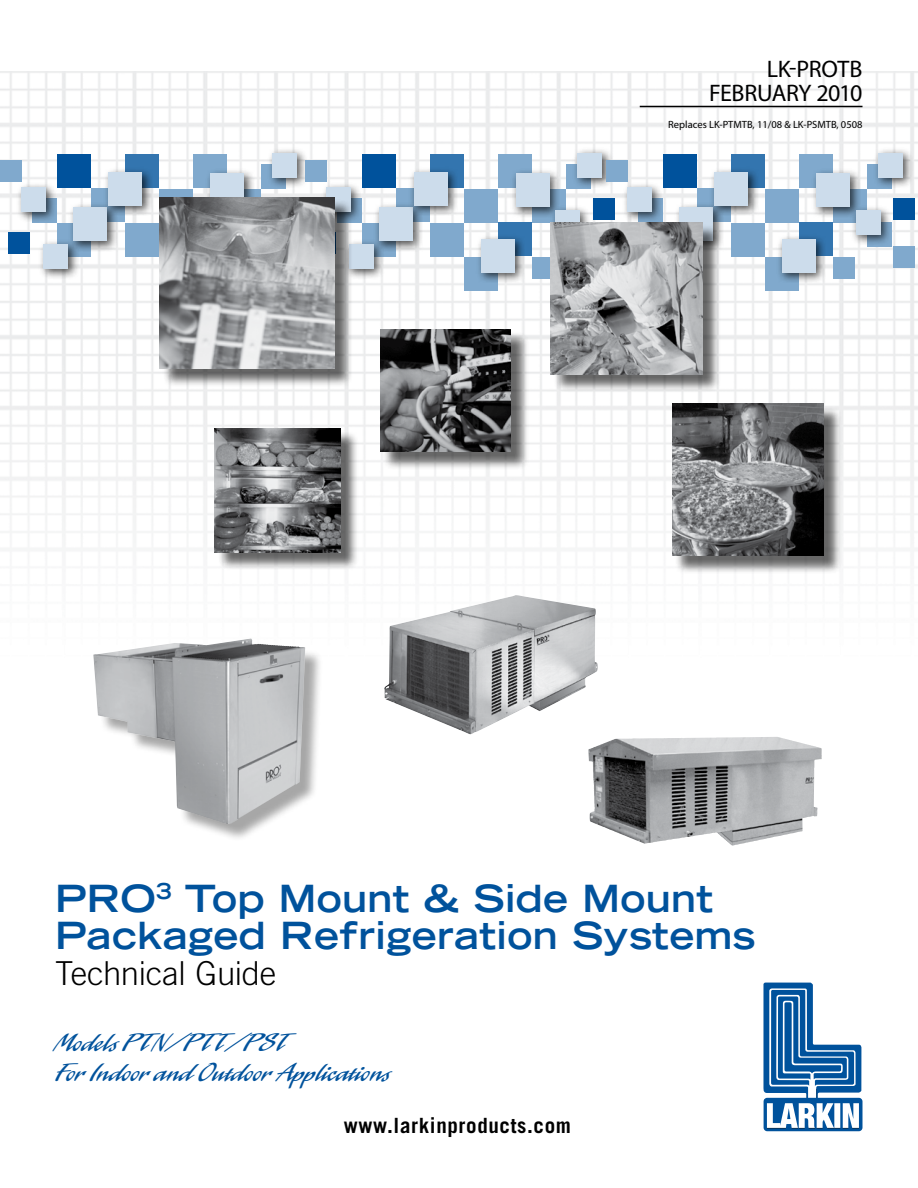
<style>
.page{position:relative;width:918px;height:1188px;background:#fff}
.page>*{position:absolute;margin:0;border:0;box-sizing:border-box;transform-origin:0 0}
.t1{font:700 expanded 37.5px/37.5px "Trade Gothic LH";letter-spacing:.01em;color:#00529c}
.t2{font:300 33px "Trade Gothic";letter-spacing:-.015em;color:#000}
.t3{font:27px/30px "Laser Plain";color:#00529c}
.t4{font:24px/24px "Myriad Pro";letter-spacing:-.02em;color:#000;text-align:right}
.t5{font:700 21px "Trade Gothic";letter-spacing:.03em;color:#000}
.t6{font:10.5px "Myriad Pro";color:#000}
</style>
<div class="page">
<img style="left:0;top:72px;width:918px;height:699px">
<div style="left:125px;top:154px;width:34px;height:34px;background:#3375af"></div>
<div style="left:57px;top:154px;width:34px;height:34px;background:#00529c"></div>
<div style="left:91px;top:188px;width:34px;height:34px;background:#80a9cd"></div>
<div style="left:57px;top:223px;width:34px;height:34px;background:#80a9cd"></div>
<div style="left:68px;top:202px;width:51px;height:50px;background:#000;opacity:.69"></div>
<div style="left:73px;top:207px;width:34px;height:34px;background:#ccdceb"></div>
<div style="left:0;top:160px;width:22px;height:22px;background:#80a9cd"></div>
<div style="left:38px;top:239px;width:42px;height:42px;background:#000;opacity:.69"></div>
<div style="left:43px;top:244px;width:25px;height:25px;background:#ccdceb"></div>
<div style="left:16px;top:182px;width:41px;height:41px;background:#000;opacity:.69"></div>
<div style="left:21px;top:187px;width:25px;height:25px;background:#ccdceb"></div>
<div style="left:9px;top:232px;width:21px;height:22px;background:#00529c"></div>
<div style="left:125px;top:223px;width:34px;height:34px;background:#80a9cd"></div>
<div style="left:103px;top:167px;width:51px;height:50px;background:#000;opacity:.69"></div>
<div style="left:108px;top:172px;width:34px;height:34px;background:#ccdceb"></div>
<svg style="left:159px;top:257px;width:1px;height:34px"></svg>
<div style="left:193px;top:154px;width:34px;height:34px;background:#80a9cd"></div>
<div style="left:227px;top:189px;width:34px;height:34px;background:#80a9cd"></div>
<div style="left:205px;top:168px;width:51px;height:50px;background:#000;opacity:.69"></div>
<div style="left:210px;top:173px;width:34px;height:34px;background:#ccdceb"></div>
<div style="left:261px;top:164px;width:25px;height:25px;background:#80a9cd"></div>
<div style="left:267px;top:148px;width:42px;height:41px;background:#000;opacity:.69"></div>
<div style="left:272px;top:153px;width:25px;height:25px;background:#ccdceb"></div>
<div style="left:159px;top:189px;width:34px;height:34px;background:#80a9cd"></div>
<div style="left:430px;top:154px;width:34px;height:34px;background:#3375af"></div>
<div style="left:362px;top:154px;width:34px;height:34px;background:#00529c"></div>
<div style="left:396px;top:188px;width:34px;height:34px;background:#80a9cd"></div>
<div style="left:362px;top:223px;width:34px;height:34px;background:#80a9cd"></div>
<div style="left:374px;top:202px;width:50px;height:50px;background:#000;opacity:.69"></div>
<div style="left:379px;top:207px;width:34px;height:34px;background:#ccdceb"></div>
<div style="left:305px;top:160px;width:22px;height:22px;background:#80a9cd"></div>
<div style="left:344px;top:239px;width:41px;height:42px;background:#000;opacity:.69"></div>
<div style="left:349px;top:244px;width:25px;height:25px;background:#ccdceb"></div>
<div style="left:321px;top:182px;width:42px;height:41px;background:#000;opacity:.69"></div>
<div style="left:326px;top:187px;width:25px;height:25px;background:#ccdceb"></div>
<div style="left:430px;top:223px;width:34px;height:34px;background:#80a9cd"></div>
<div style="left:409px;top:167px;width:50px;height:50px;background:#000;opacity:.69"></div>
<div style="left:414px;top:172px;width:34px;height:34px;background:#ccdceb"></div>
<div style="left:464px;top:257px;width:34px;height:34px;background:#80a9cd"></div>
<div style="left:498px;top:222px;width:34px;height:34px;background:#3375af"></div>
<div style="left:476px;top:234px;width:50px;height:50px;background:#000;opacity:.69"></div>
<div style="left:481px;top:239px;width:34px;height:34px;background:#ccdceb"></div>
<div style="left:498px;top:154px;width:34px;height:34px;background:#80a9cd"></div>
<div style="left:532px;top:189px;width:34px;height:34px;background:#80a9cd"></div>
<div style="left:511px;top:168px;width:50px;height:50px;background:#000;opacity:.69"></div>
<div style="left:516px;top:173px;width:34px;height:34px;background:#ccdceb"></div>
<div style="left:566px;top:164px;width:25px;height:25px;background:#80a9cd"></div>
<div style="left:532px;top:257px;width:22px;height:22px;background:#80a9cd"></div>
<div style="left:550px;top:205px;width:41px;height:42px;background:#000;opacity:.69"></div>
<div style="left:555px;top:210px;width:25px;height:25px;background:#ccdceb"></div>
<div style="left:572px;top:148px;width:42px;height:41px;background:#000;opacity:.69"></div>
<div style="left:577px;top:153px;width:25px;height:25px;background:#ccdceb"></div>
<div style="left:593px;top:198px;width:21px;height:22px;background:#00529c"></div>
<div style="left:464px;top:189px;width:34px;height:34px;background:#80a9cd"></div>
<div style="left:731px;top:154px;width:34px;height:34px;background:#3375af"></div>
<div style="left:663px;top:154px;width:34px;height:34px;background:#00529c"></div>
<div style="left:697px;top:188px;width:34px;height:34px;background:#80a9cd"></div>
<div style="left:675px;top:202px;width:50px;height:50px;background:#000;opacity:.69"></div>
<div style="left:680px;top:207px;width:33px;height:34px;background:#ccdceb"></div>
<div style="left:606px;top:160px;width:22px;height:22px;background:#80a9cd"></div>
<div style="left:622px;top:182px;width:41px;height:41px;background:#000;opacity:.69"></div>
<div style="left:627px;top:187px;width:25px;height:25px;background:#ccdceb"></div>
<div style="left:731px;top:223px;width:34px;height:34px;background:#80a9cd"></div>
<div style="left:709px;top:167px;width:51px;height:50px;background:#000;opacity:.69"></div>
<div style="left:714px;top:172px;width:34px;height:34px;background:#ccdceb"></div>
<div style="left:765px;top:257px;width:34px;height:34px;background:#80a9cd"></div>
<div style="left:799px;top:222px;width:34px;height:34px;background:#3375af"></div>
<div style="left:777px;top:234px;width:50px;height:50px;background:#000;opacity:.69"></div>
<div style="left:782px;top:239px;width:34px;height:34px;background:#ccdceb"></div>
<div style="left:799px;top:154px;width:34px;height:34px;background:#80a9cd"></div>
<div style="left:833px;top:189px;width:34px;height:34px;background:#80a9cd"></div>
<div style="left:812px;top:168px;width:50px;height:50px;background:#000;opacity:.69"></div>
<div style="left:817px;top:173px;width:33px;height:34px;background:#ccdceb"></div>
<div style="left:867px;top:164px;width:25px;height:25px;background:#80a9cd"></div>
<div style="left:833px;top:257px;width:22px;height:22px;background:#80a9cd"></div>
<div style="left:851px;top:205px;width:41px;height:42px;background:#000;opacity:.69"></div>
<div style="left:856px;top:210px;width:25px;height:25px;background:#ccdceb"></div>
<div style="left:873px;top:148px;width:42px;height:41px;background:#000;opacity:.69"></div>
<div style="left:878px;top:153px;width:25px;height:25px;background:#ccdceb"></div>
<div style="left:893px;top:246px;width:22px;height:22px;background:#80a9cd"></div>
<div style="left:893px;top:198px;width:22px;height:22px;background:#00529c"></div>
<div style="left:765px;top:189px;width:34px;height:34px;background:#80a9cd"></div>
<div style="left:383px;top:331px;width:147px;height:139px;background:#000;opacity:.6"></div>
<img style="left:380px;top:329px;width:131px;height:123px">
<div style="left:553px;top:225px;width:168px;height:168px;background:#000;opacity:.6"></div>
<img style="left:551px;top:222px;width:151px;height:152px">
<div style="left:162px;top:199px;width:192px;height:188px;background:#000;opacity:.6"></div>
<img style="left:160px;top:197px;width:175px;height:172px">
<div style="left:675px;top:406px;width:167px;height:168px;background:#000;opacity:.6"></div>
<img style="left:672px;top:404px;width:152px;height:151px">
<div style="left:217px;top:430px;width:142px;height:141px;background:#000;opacity:.6"></div>
<img style="left:215px;top:428px;width:125px;height:124px">
<svg style="left:763px;top:983px;width:100px;height:148px"></svg>
<div style="left:95px;top:641px;width:228px;height:201px;background:#000;opacity:.35"></div>
<img style="left:93px;top:643px;width:213px;height:181px">
<hr style="left:640px;top:106px;width:222px;height:1px;background:#000">
<img style="left:384px;top:595px;width:214px;height:139px">
<img style="left:588px;top:737px;width:157px;height:101px">
<p class="t4" style="left:709px;top:56px;width:155px">LK-PROTB<br>FEBRUARY 2010</p>
<p class="t6" style="left:668px;top:118px;width:196px">Replaces LK-PTMTB, 11/08 &amp; LK-PSMTB, 0508</p>
<p class="t1" style="left:55px;top:879px;width:702px">PRO<sup>3</sup> Top Mount &amp; Side Mount<br>Packaged Refrigeration Systems</p>
<p class="t2" style="left:55px;top:954px;width:223px">Technical Guide</p>
<p class="t3" style="left:55px;top:1027px;width:337px">Models PTN/PTT/PST<br>For Indoor and Outdoor Applications</p>
<p class="t5" style="left:344px;top:1112px;width:229px">www.larkinproducts.com</p>
</div>
